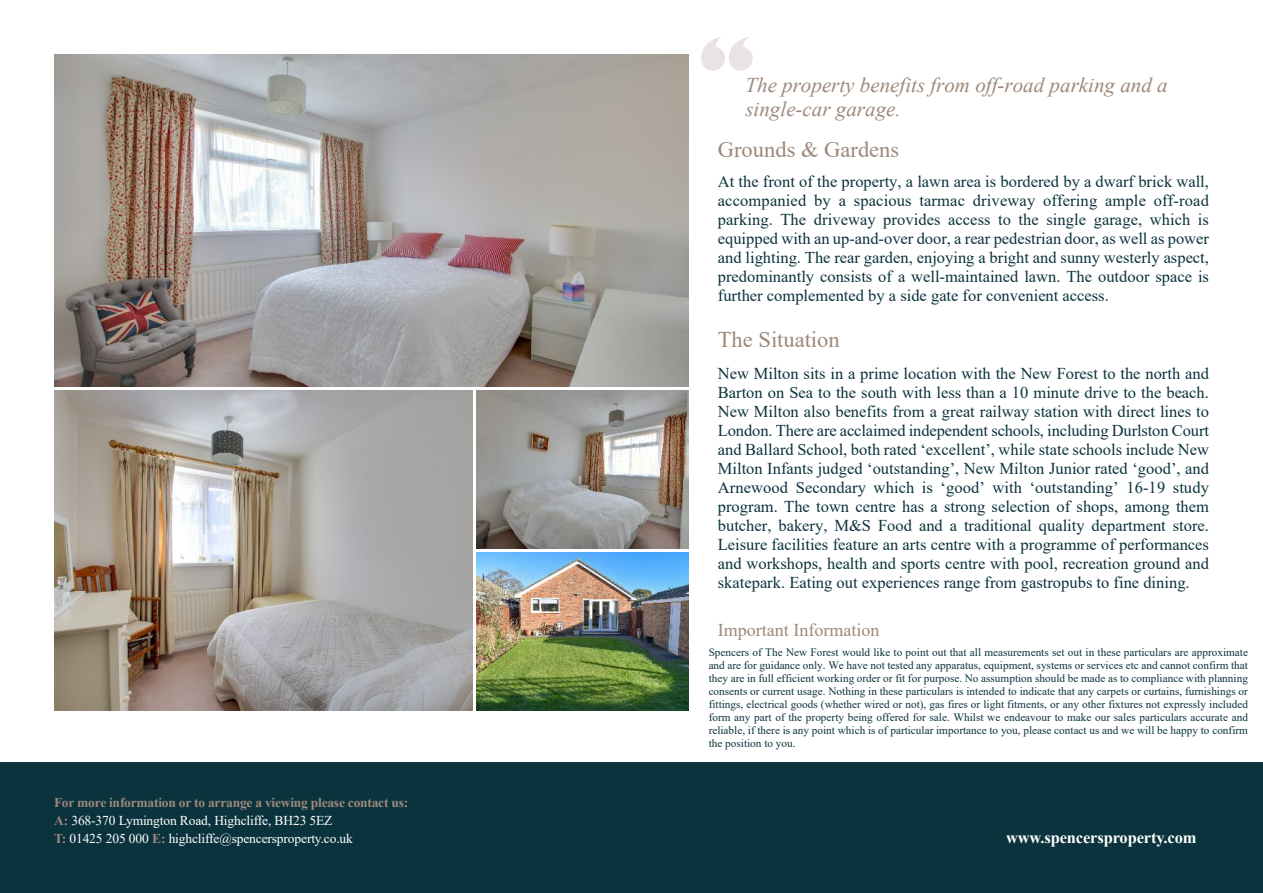
<style>
.page{position:relative;width:1263px;height:893px;background:#fff}
.page>*{position:absolute;margin:0;border:0;box-sizing:border-box;transform-origin:0 0}
.t1{font:22.5px "Times New Roman";color:#9e887b}
.t2{font:italic 21px/24.2px "Times New Roman";color:#9e887b}
.t3{font:18px "Times New Roman";color:#9e887b}
.t4{font:16.5px/18.9px "Times New Roman";color:#0b333d;text-align:justify}
.t5{font:700 16.5px "Times New Roman";letter-spacing:-.01em;color:#fefefe}
.t6{font:13.5px/18.3px "Times New Roman";letter-spacing:-.01em;color:#fefefe}
.t7{font:11.25px/12.9px "Times New Roman";color:#0b333d;text-align:justify}
.s1{font-weight:700;color:#9e887b}
.s2{font-weight:700;color:#9f897c}
</style>
<div class="page">
<div style="left:0;top:762px;width:1263px;height:131px;background:#0b333d"></div>
<img style="left:54px;top:54px;width:634px;height:332px">
<img style="left:477px;top:391px;width:211px;height:157px">
<img style="left:477px;top:552px;width:211px;height:158px">
<img style="left:54px;top:391px;width:418px;height:319px">
<svg style="left:701px;top:37px;width:52px;height:34px"></svg>
<p class="t6" style="left:54px;top:794px;width:356px"><span class="s1">For more information or to arrange a viewing please co</span><span class="s2">ntact us:<br></span><span class="s1">A:</span> 368-370 Lymington Road, Highcliffe, BH23 5EZ<br><span class="s1">T:</span> 01425 205 000 <span class="s1">E:</span> highcliffe@spencersproperty.co.uk</p>
<p class="t2" style="left:745px;top:75px;width:424px">The property benefits from off-road parking and a single-car garage.</p>
<h1 class="t1" style="left:718px;top:142px;width:183px">Grounds &amp; Gardens</h1>
<p class="t4" style="left:718px;top:174px;width:493px">At the front of the property, a lawn area is bordered by a dwarf brick wall, accompanied by a spacious tarmac driveway offering ample off-road parking. The driveway provides access to the single garage, which is equipped with an up-and-over door, a rear pedestrian door, as well as power and lighting. The rear garden, enjoying a bright and sunny westerly aspect, predominantly consists of a well-maintained lawn. The outdoor space is further complemented by a side gate for convenient access.</p>
<h1 class="t1" style="left:718px;top:331px;width:123px">The Situation</h1>
<p class="t4" style="left:718px;top:366px;width:493px">New Milton sits in a prime location with the New Forest to the north and Barton on Sea to the south with less than a 10 minute drive to the beach.<br>New Milton also benefits from a great railway station with direct lines to London. There are acclaimed independent schools, including Durlston Court and Ballard School, both rated ‘excellent’, while state schools include New Milton Infants judged ‘outstanding’, New Milton Junior rated ‘good’, and Arnewood Secondary which is ‘good’ with ‘outstanding’ 16-19 study program. The town centre has a strong selection of shops, among them butcher, bakery, M&amp;S Food and a traditional quality department store.<br>Leisure facilities feature an arts centre with a programme of performances and workshops, health and sports centre with pool, recreation ground and skatepark. Eating out experiences range from gastropubs to fine dining.</p>
<p class="t3" style="left:718px;top:624px;width:163px">Important Information</p>
<p class="t7" style="left:709px;top:647px;width:541px">Spencers of The New Forest would like to point out that all measurements set out in these particulars are approximate and are for guidance only. We have not tested any apparatus, equipment, systems or services etc and cannot confirm that they are in full efficient working order or fit for purpose. No assumption should be made as to compliance with planning consents or current usage. Nothing in these particulars is intended to indicate that any carpets or curtains, furnishings or fittings, electrical goods (whether wired or not), gas fires or light fitments, or any other fixtures not expressly included form any part of the property being offered for sale. Whilst we endeavour to make our sales particulars accurate and reliable, if there is any point which is of particular importance to you, please contact us and we will be happy to confirm the position to you.</p>
<p class="t5" style="left:1006px;top:832px;width:192px">www.spencersproperty.com</p>
</div>
